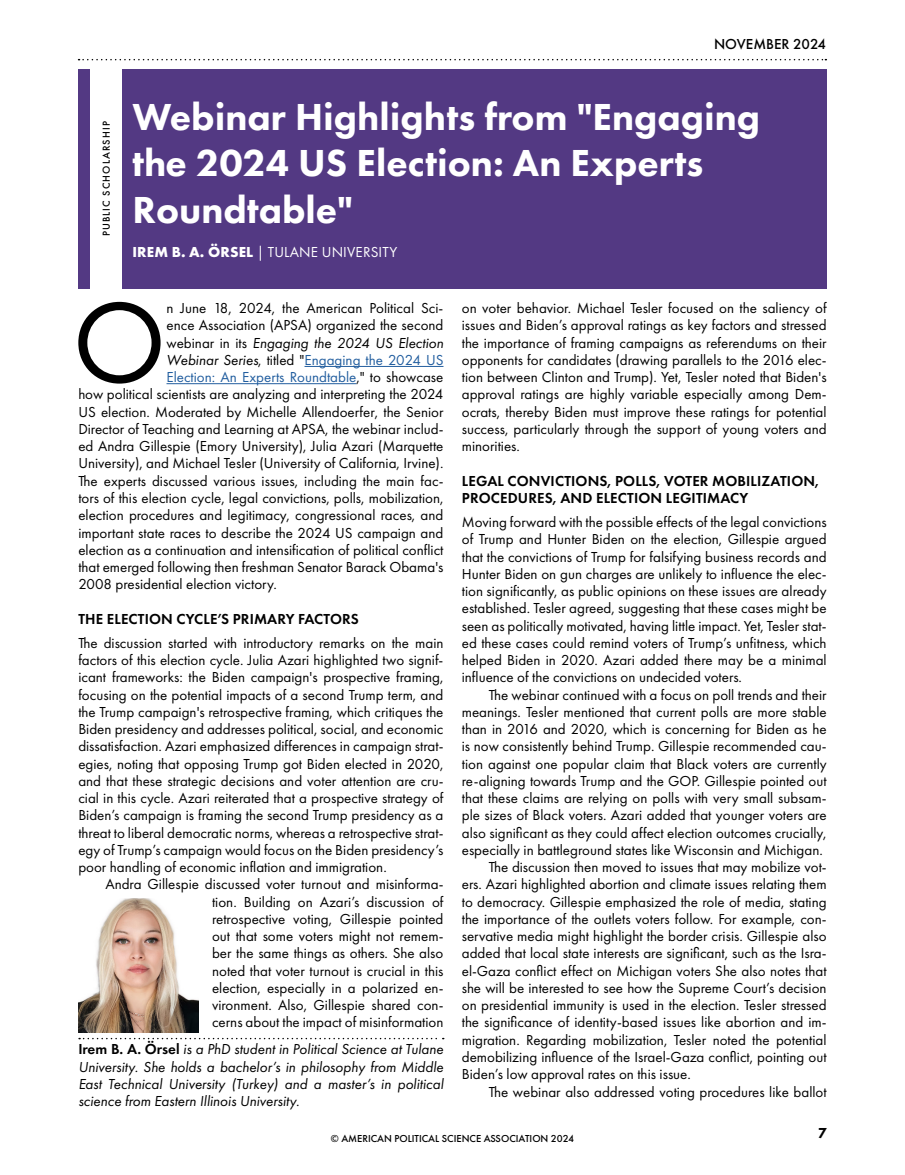
<style>
.page{position:relative;width:905px;height:1175px;background:#fff}
.page>*{position:absolute;margin:0;border:0;box-sizing:border-box;transform-origin:0 0}
.t1{font:118.5px "Futura PT";color:#000}
.t2{font:800 39px/46.5px "Futura PT";color:#fff}
.t3{font:15px/17.2px "Futura PT";color:#000;text-align:justify}
.t4{font:italic 15px/17.2px "Futura PT";color:#000;text-align:justify}
.t5{font:600 15px/17.2px "Futura PT";letter-spacing:.01em;color:#000}
.t6{font:15px "Futura PT";color:#225e9f}
.t7{font:15px "Futura PT";letter-spacing:.01em;color:#fff}
.t8{font:500 15px "Futura PT";color:#000}
.t9{font:800 15px "Futura PT";color:#000}
.t10{font:500 10.5px "Futura PT";color:#000}
.t11{font:500 10.5px "Futura PT";letter-spacing:.1em;color:#000}
.s1{font-weight:700}
.s2{font-style:normal}
.s3{font-style:italic;color:#000}
.s4{color:#000}
.s5{font-weight:600;font-style:normal}
</style>
<div class="page">
<svg style="left:79px;top:59px;width:747px;height:1px"></svg>
<hr style="left:304px;top:366px;width:139px;height:1px;background:#225e9f">
<hr style="left:166px;top:383px;width:190px;height:1px;background:#225e9f">
<div style="left:78px;top:69px;width:748px;height:220px;background:#533983"></div>
<div style="left:90px;top:69px;width:31px;height:220px;background:#fff"></div>
<img style="left:78px;top:898px;width:120px;height:134px">
<svg style="left:79px;top:1037px;width:365px;height:2px"></svg>
<p class="t11" style="left:100px;top:236px;width:116px;rotate:-90deg">PUBLIC SCHOLARSHIP</p>
<p class="t8" style="left:714px;top:35px;width:113px">NOVEMBER 2024</p>
<h2 class="t2" style="left:132px;top:93px;width:629px">Webinar Highlights from "Engaging the 2024 US Election: An Experts<br>Roundtable"</h2>
<p class="t7" style="left:132px;top:243px;width:266px"><span class="s1">IREM B. A. ÖRSEL</span> | TULANE UNIVERSITY</p>
<h1 class="t1" style="left:72px;top:272px;width:96px">O</h1>
<p class="t3" style="left:166px;top:299px;width:278px">n June 18, 2024, the American Political Sci-</p>
<p class="t3" style="left:166px;top:317px;width:278px">ence Association (APSA) organized the second</p>
<p class="t4" style="left:166px;top:334px;width:278px"><span class="s2">webinar in its</span> Engaging the 2024 US Election</p>
<p class="t6" style="left:166px;top:351px;width:278px"><span class="s3">Webinar Series</span><span class="s4">, titled "</span>Engaging the 2024 US</p>
<p class="t6" style="left:166px;top:368px;width:278px">Election: An Experts Roundtable<span class="s4">," to showcase</span></p>
<p class="t3" style="left:78px;top:386px;width:366px">how political scientists are analyzing and interpreting the 2024</p>
<p class="t3" style="left:78px;top:403px;width:366px">US election. Moderated by Michelle Allendoerfer, the Senior</p>
<p class="t3" style="left:78px;top:420px;width:366px">Director of Teaching and Learning at APSA, the webinar includ-</p>
<p class="t3" style="left:78px;top:437px;width:366px">ed Andra Gillespie (Emory University), Julia Azari (Marquette</p>
<p class="t3" style="left:78px;top:455px;width:366px">University), and Michael Tesler (University of California, Irvine).</p>
<p class="t3" style="left:78px;top:472px;width:366px">The experts discussed various issues, including the main fac-</p>
<p class="t3" style="left:78px;top:489px;width:366px">tors of this election cycle, legal convictions, polls, mobilization,</p>
<p class="t3" style="left:78px;top:506px;width:366px">election procedures and legitimacy, congressional races, and</p>
<p class="t3" style="left:78px;top:524px;width:366px">important state races to describe the 2024 US campaign and</p>
<p class="t3" style="left:78px;top:541px;width:366px">election as a continuation and intensification of political conflict</p>
<p class="t3" style="left:78px;top:558px;width:366px">that emerged following then freshman Senator Barack Obama's</p>
<p class="t3" style="left:78px;top:575px;width:200px">2008 presidential election victory.</p>
<p class="t5" style="left:78px;top:610px;width:282px">THE ELECTION CYCLE’S PRIMARY FACTORS</p>
<p class="t3" style="left:78px;top:634px;width:366px">The discussion started with introductory remarks on the main factors of this election cycle. Julia Azari highlighted two signif&shy;icant frameworks: the Biden campaign's prospective framing, focusing on the potential impacts of a second Trump term, and the Trump campaign's retrospective framing, which critiques the Biden presidency and addresses political, social, and economic dissatisfaction. Azari emphasized differences in campaign strat&shy;egies, noting that opposing Trump got Biden elected in 2020, and that these strategic decisions and voter attention are cru&shy;cial in this cycle. Azari reiterated that a prospective strategy of Biden’s campaign is framing the second Trump presidency as a threat to liberal democratic norms, whereas a retrospective strat&shy;egy of Trump’s campaign would focus on the Biden presidency’s poor handling of economic inflation and immigration.</p>
<p class="t3" style="left:212px;top:875px;width:233px;text-indent:-107px">Andra Gillespie discussed voter turnout and misinforma&shy;tion. Building on Azari’s discussion of retrospective voting, Gillespie pointed out that some voters might not remem&shy;ber the same things as others. She also noted that voter turnout is crucial in this election, especially in a polarized en&shy;vironment. Also, Gillespie shared con&shy;cerns about the impact of misinformation</p>
<p class="t4" style="left:78px;top:1040px;width:366px"><span class="s5">Irem B. A. Örsel</span> is a PhD student in Political Science at Tulane University. She holds a bachelor’s in philosophy from Middle East Technical University (Turkey) and a master’s in political science from Eastern Illinois University.</p>
<p class="t3" style="left:462px;top:299px;width:366px">on voter behavior. Michael Tesler focused on the saliency of issues and Biden’s approval ratings as key factors and stressed the importance of framing campaigns as referendums on their opponents for candidates (drawing parallels to the 2016 elec&shy;tion between Clinton and Trump). Yet, Tesler noted that Biden's approval ratings are highly variable especially among Dem&shy;ocrats, thereby Biden must improve these ratings for potential success, particularly through the support of young voters and minorities.</p>
<p class="t5" style="left:462px;top:472px;width:359px">LEGAL CONVICTIONS, POLLS, VOTER MOBILIZATION,<br>PROCEDURES, AND ELECTION LEGITIMACY</p>
<p class="t3" style="left:462px;top:513px;width:366px">Moving forward with the possible effects of the legal convictions of Trump and Hunter Biden on the election, Gillespie argued that the convictions of Trump for falsifying business records and Hunter Biden on gun charges are unlikely to influence the elec&shy;tion significantly, as public opinions on these issues are already established. Tesler agreed, suggesting that these cases might be seen as politically motivated, having little impact. Yet, Tesler stat&shy;ed these cases could remind voters of Trump’s unfitness, which helped Biden in 2020. Azari added there may be a minimal influence of the convictions on undecided voters.</p>
<p class="t3" style="left:489px;top:686px;width:339px">The webinar continued with a focus on poll trends and their</p>
<p class="t3" style="left:462px;top:703px;width:366px">meanings. Tesler mentioned that current polls are more stable</p>
<p class="t3" style="left:462px;top:720px;width:366px">than in 2016 and 2020, which is concerning for Biden as he</p>
<p class="t3" style="left:462px;top:737px;width:366px">is now consistently behind Trump. Gillespie recommended cau-</p>
<p class="t3" style="left:462px;top:755px;width:366px">tion against one popular claim that Black voters are currently</p>
<p class="t3" style="left:462px;top:772px;width:366px">re-aligning towards Trump and the GOP. Gillespie pointed out</p>
<p class="t3" style="left:462px;top:789px;width:366px">that these claims are relying on polls with very small subsam-</p>
<p class="t3" style="left:462px;top:806px;width:366px">ple sizes of Black voters. Azari added that younger voters are</p>
<p class="t3" style="left:462px;top:824px;width:366px">also significant as they could affect election outcomes crucially,</p>
<p class="t3" style="left:462px;top:841px;width:362px">especially in battleground states like Wisconsin and Michigan.</p>
<p class="t3" style="left:489px;top:858px;width:339px">The discussion then moved to issues that may mobilize vot-</p>
<p class="t3" style="left:462px;top:875px;width:366px">ers. Azari highlighted abortion and climate issues relating them</p>
<p class="t3" style="left:462px;top:893px;width:366px">to democracy. Gillespie emphasized the role of media, stating</p>
<p class="t3" style="left:462px;top:910px;width:366px">the importance of the outlets voters follow. For example, con-</p>
<p class="t3" style="left:462px;top:927px;width:366px">servative media might highlight the border crisis. Gillespie also</p>
<p class="t3" style="left:462px;top:944px;width:366px">added that local state interests are significant, such as the Isra-</p>
<p class="t3" style="left:462px;top:962px;width:366px">el-Gaza conflict effect on Michigan voters She also notes that</p>
<p class="t3" style="left:462px;top:979px;width:366px">she will be interested to see how the Supreme Court’s decision</p>
<p class="t3" style="left:462px;top:996px;width:366px">on presidential immunity is used in the election. Tesler stressed</p>
<p class="t3" style="left:462px;top:1013px;width:366px">the significance of identity-based issues like abortion and im-</p>
<p class="t3" style="left:462px;top:1031px;width:366px">migration. Regarding mobilization, Tesler noted the potential</p>
<p class="t3" style="left:462px;top:1048px;width:366px">demobilizing influence of the Israel-Gaza conflict, pointing out</p>
<p class="t3" style="left:462px;top:1065px;width:230px">Biden’s low approval rates on this issue.</p>
<p class="t3" style="left:489px;top:1082px;width:339px">The webinar also addressed voting procedures like ballot</p>
<p class="t10" style="left:331px;top:1132px;width:244px">© AMERICAN POLITICAL SCIENCE ASSOCIATION 2024</p>
<p class="t9" style="left:818px;top:1123px;width:10px">7</p>
</div>
